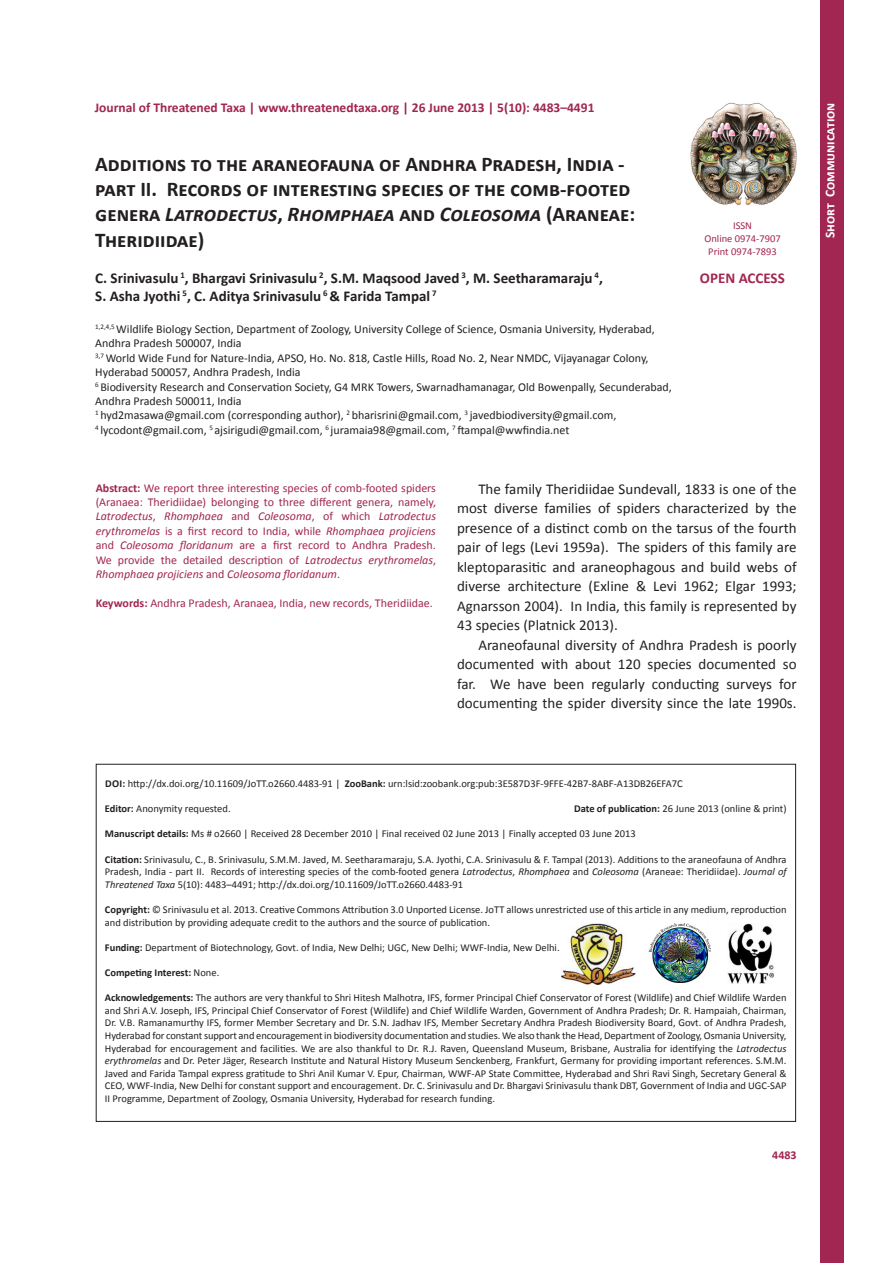
<style>
.page{position:relative;width:893px;height:1263px;background:#fff}
.page>*{position:absolute;margin:0;border:0;box-sizing:border-box;transform-origin:0 0}
.t1{font:700 21px/25.2px "Calibri";color:#231f20}
.t2{font:15px/19.5px "Calibri";color:#231f20;text-align:justify}
.heading_1{font:700 15px "Calibri";color:#231f20}
.t3{font:700 15px "Calibri";color:#a12652}
.t4{font:700 13.5px "Calibri";color:#a12652}
.t5{font:700 13.5px "Calibri";color:#fff}
.t6{font:12px/14.4px "Calibri";color:#231f20}
.t7{font:12px/14.4px "Calibri";color:#a12652;text-align:justify}
.t8{font:700 12px "Calibri";color:#a12652}
.jott_notes_citation{font:10.5px/12.6px "Calibri";color:#231f20;text-align:justify}
.jott_notes_citation-2{font:10.5px "Calibri";color:#a12652}
.jott_notes_citation-3{font:700 10.5px "Calibri";color:#231f20}
.s1{font-style:italic}
.s2{font-weight:700}
.s3{font-weight:400}
</style>
<div class="page">
<img style="left:690px;top:102px;width:107px;height:104px">
<div style="left:820px;top:0;width:23px;height:1263px;background:#a12652"></div>
<img style="left:562px;top:923px;width:74px;height:61px">
<img style="left:727px;top:924px;width:47px;height:60px">
<img style="left:648px;top:923px;width:63px;height:60px">
<p class="t4" style="left:95px;top:99px;width:501px">Journal of Threatened Taxa | www.threatenedtaxa.org | 26 June 2013 | 5(10): 4483–4491</p>
<p class="t1" style="left:95px;top:151px;width:541px">Additions to the araneofauna of Andhra Pradesh, India - part II. Records of interesting species of the comb-footed genera <span class="s1">Latrodectus</span>, <span class="s1">Rhomphaea</span> and <span class="s1">Coleosoma</span> (Araneae:<br>Theridiidae)</p>
<p class="heading_1" style="left:95px;top:268px;width:509px">C. Srinivasulu <sup>1</sup>, Bhargavi Srinivasulu <sup>2</sup>, S.M. Maqsood Javed <sup>3</sup>, M. Seetharamaraju <sup>4</sup>,</p>
<p class="heading_1" style="left:95px;top:286px;width:343px">S. Asha Jyothi <sup>5</sup>, C. Aditya Srinivasulu <sup>6</sup> &amp; Farida Tampal <sup>7</sup></p>
<p class="t6" style="left:95px;top:322px;width:561px"><sup>1,2,4,5</sup> Wildlife Biology Section, Department of Zoology, University College of Science, Osmania University, Hyderabad,<br>Andhra Pradesh 500007, India</p>
<p class="t6" style="left:95px;top:351px;width:555px"><sup>3,7</sup> World Wide Fund for Nature-India, APSO, Ho. No. 818, Castle Hills, Road No. 2, Near NMDC, Vijayanagar Colony,<br>Hyderabad 500057, Andhra Pradesh, India</p>
<p class="t6" style="left:95px;top:379px;width:578px"><sup>6</sup> Biodiversity Research and Conservation Society, G4 MRK Towers, Swarnadhamanagar, Old Bowenpally, Secunderabad,<br>Andhra Pradesh 500011, India</p>
<p class="t6" style="left:95px;top:408px;width:523px"><sup>1</sup> hyd2masawa@gmail.com (corresponding author), <sup>2</sup> bharisrini@gmail.com, <sup>3</sup> javedbiodiversity@gmail.com,</p>
<p class="t6" style="left:95px;top:423px;width:476px"><sup>4</sup> lycodont@gmail.com, <sup>5</sup> ajsirigudi@gmail.com, <sup>6</sup> juramaia98@gmail.com, <sup>7</sup> ftampal@wwfindia.net</p>
<p class="jott_notes_citation-2" style="left:733px;top:219px;width:21px">ISSN</p>
<p class="jott_notes_citation-2" style="left:704px;top:232px;width:78px">Online 0974-7907</p>
<p class="jott_notes_citation-2" style="left:708px;top:244px;width:70px">Print 0974-7893</p>
<p class="t3" style="left:700px;top:268px;width:86px">OPEN ACCESS</p>
<p class="t7" style="left:96px;top:480px;width:342px"><span class="s2">Abstract:</span> We report three interesting species of comb-footed spiders (Aranaea: Theridiidae) belonging to three different genera, namely, <span class="s1">Latrodectus</span>, <span class="s1">Rhomphaea</span> and <span class="s1">Coleosoma</span>, of which <span class="s1">Latrodectus erythromelas</span> is a first record to India, while <span class="s1">Rhomphaea projiciens </span>and <span class="s1">Coleosoma floridanum</span> are a first record to Andhra Pradesh.<br>We provide the detailed description of <span class="s1">Latrodectus erythromelas</span>, <span class="s1">Rhomphaea projiciens</span> and <span class="s1">Coleosoma floridanum</span>.</p>
<p class="t7" style="left:96px;top:596px;width:339px"><span class="s2">Keywords:</span> Andhra Pradesh, Aranaea, India, new records, Theridiidae.</p>
<p class="t2" style="left:457px;top:479px;width:341px;text-indent:21px">The family Theridiidae Sundevall, 1833 is one of the most diverse families of spiders characterized by the presence of a distinct comb on the tarsus of the fourth pair of legs (Levi 1959a). The spiders of this family are kleptoparasitic and araneophagous and build webs of diverse architecture (Exline &amp; Levi 1962; Elgar 1993; Agnarsson 2004). In India, this family is represented by 43 species (Platnick 2013).</p>
<p class="t2" style="left:457px;top:635px;width:341px;text-indent:21px">Araneofaunal diversity of Andhra Pradesh is poorly documented with about 120 species documented so far. We have been regularly conducting surveys for documenting the spider diversity since the late 1990s.</p>
<p class="jott_notes_citation" style="left:105px;top:777px;width:579px"><span class="s2">doi :</span> http://dx.doi.org/10.11609/JoTT.o2660.4483-91 | <span class="s2">ZooBank:</span> urn:lsid:zoobank.org:pub:3E587D3F-9FFE-42B7-8ABF-A13DB26EFA7C</p>
<p class="jott_notes_citation" style="left:105px;top:802px;width:127px"><span class="s2">Editor:</span> Anonymity requested.</p>
<p class="jott_notes_citation" style="left:574px;top:802px;width:214px"><span class="s2">Date of publication:</span> 26 June 2013 (online &amp; print)</p>
<p class="jott_notes_citation" style="left:105px;top:828px;width:532px"><span class="s2">Manuscript details:</span> Ms # o2660 | Received 28 December 2010 | Final received 02 June 2013 | Finally accepted 03 June 2013</p>
<p class="jott_notes_citation" style="left:105px;top:853px;width:683px"><span class="s2">Citation:</span> Srinivasulu, C., B. Srinivasulu, S.M.M. Javed, M. Seetharamaraju, S.A. Jyothi, C.A. Srinivasulu &amp; F. Tampal (2013). Additions to the araneofauna of Andhra Pradesh, India - part II. Records of interesting species of the comb-footed genera <span class="s1">Latrodectus</span>, <span class="s1">Rhomphaea</span> and <span class="s1">Coleosoma</span> (Araneae: Theridiidae). <span class="s1">Journal of Threatened Taxa</span> 5(10): 4483–4491; http://dx.doi.org/10.11609/JoTT.o2660.4483-91</p>
<p class="jott_notes_citation" style="left:105px;top:903px;width:683px"><span class="s2">Copyright:</span> © Srinivasulu et al. 2013. Creative Commons Attribution 3.0 Unported License. JoTT allows unrestricted use of this article in any medium, reproduction and distribution by providing adequate credit to the authors and the source of publication.</p>
<p class="jott_notes_citation" style="left:105px;top:941px;width:456px"><span class="s2">Funding:</span> Department of Biotechnology, Govt. of India, New Delhi; UGC, New Delhi; WWF-India, New Delhi.</p>
<p class="jott_notes_citation-3" style="left:105px;top:966px;width:116px">Competing Interest: <span class="s3">None.</span></p>
<p class="jott_notes_citation" style="left:105px;top:991px;width:683px"><span class="s2">Acknowledgements:</span> The authors are very thankful to Shri Hitesh Malhotra, IFS, former Principal Chief Conservator of Forest (Wildlife) and Chief Wildlife Warden and Shri A.V. Joseph, IFS, Principal Chief Conservator of Forest (Wildlife) and Chief Wildlife Warden, Government of Andhra Pradesh; Dr. R. Hampaiah, Chairman, Dr. V.B. Ramanamurthy IFS, former Member Secretary and Dr. S.N. Jadhav IFS, Member Secretary Andhra Pradesh Biodiversity Board, Govt. of Andhra Pradesh, Hyderabad for constant support and encouragement in biodiversity documentation and studies. We also thank the Head, Department of Zoology, Osmania University, Hyderabad for encouragement and facilities. We are also thankful to Dr. R.J. Raven, Queensland Museum, Brisbane, Australia for identifying the <span class="s1">Latrodectus erythromelas</span> and Dr. Peter Jäger, Research Institute and Natural History Museum Senckenberg, Frankfurt, Germany for providing important references. S.M.M.<br>Javed and Farida Tampal express gratitude to Shri Anil Kumar V. Epur, Chairman, WWF-AP State Committee, Hyderabad and Shri Ravi Singh, Secretary General &amp; CEO, WWF-India, New Delhi for constant support and encouragement. Dr. C. Srinivasulu and Dr. Bhargavi Srinivasulu thank DBT, Government of India and UGC-SAP II Programme, Department of Zoology, Osmania University, Hyderabad for research funding.</p>
<p class="t8" style="left:772px;top:1148px;width:26px">4483</p>
<p class="t5" style="left:821px;top:238px;width:137px;rotate:-90deg">Short Communication</p>
</div>
